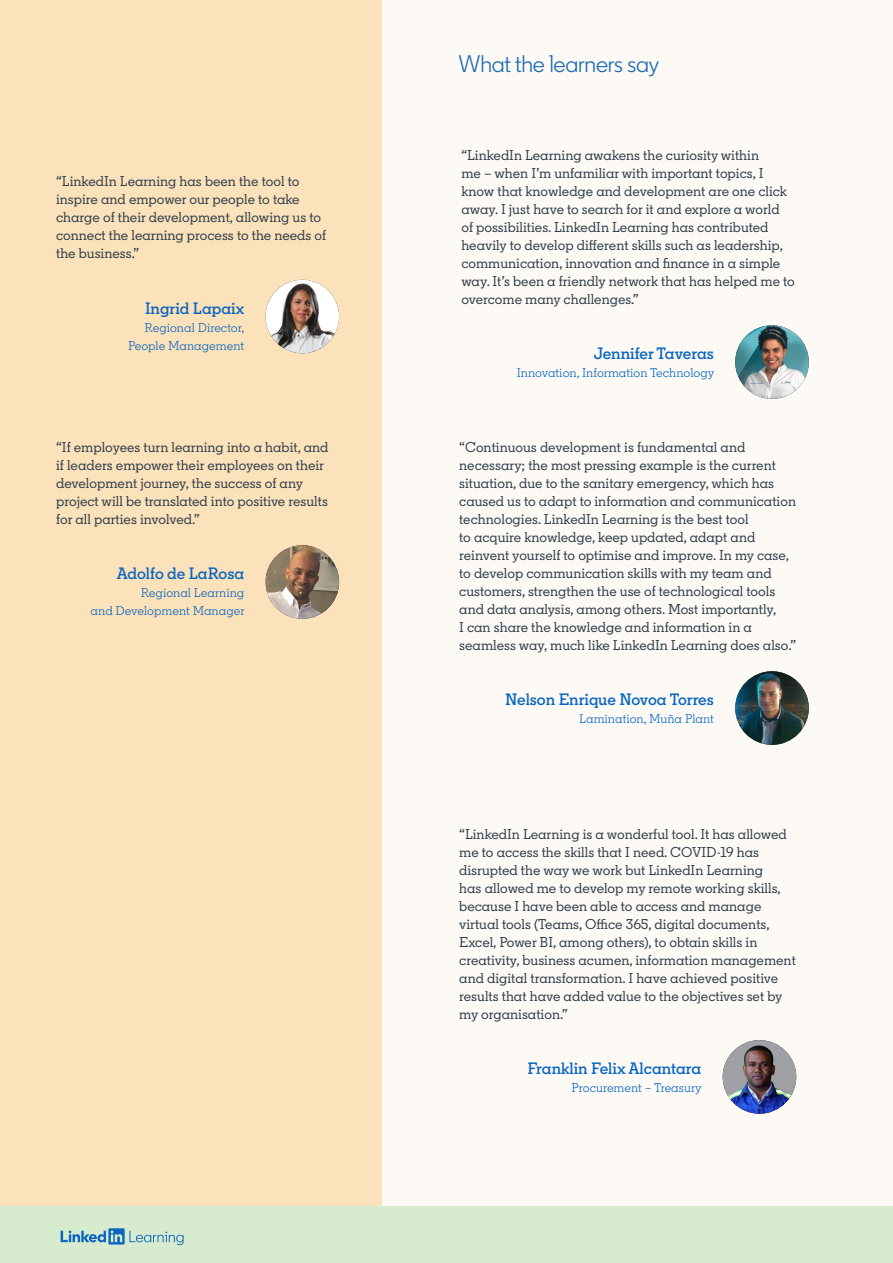
<style>
.page{position:relative;width:893px;height:1263px;background:#fdfaf5}
.page>*{position:absolute;margin:0;border:0;box-sizing:border-box;transform-origin:0 0}
.t1{font:24px "Community";letter-spacing:-.01em;color:#1b6bb5}
.t2{font:600 16.5px "Community Slab";color:#0a66c2}
.t3{font:500 14.25px/18px "Community Slab";color:#31404c}
.t4{font:12.75px/18px "Community Slab";color:#0a66c2;text-align:right}
</style>
<div class="page">
<div style="left:0;top:0;width:382px;height:1205px;background:#fce2ba"></div>
<div style="left:0;top:1206px;width:893px;height:57px;background:#d7ebce"></div>
<img style="left:735px;top:325px;width:74px;height:74px;border-radius:37px">
<svg style="left:61px;top:1228px;width:123px;height:17px"></svg>
<img style="left:735px;top:671px;width:74px;height:74px;border-radius:37px">
<img style="left:723px;top:1040px;width:73px;height:74px;border-radius:37px">
<img style="left:266px;top:280px;width:73px;height:73px;border-radius:37px">
<img style="left:266px;top:545px;width:73px;height:74px;border-radius:37px">
<p class="t3" style="left:56px;top:172px;width:272px">“LinkedIn Learning has been the tool to inspire and empower our people to take charge of their development, allowing us to connect the learning process to the needs of the business.”</p>
<p class="t2" style="left:145px;top:298px;width:101px">Ingrid Lapaix</p>
<p class="t4" style="left:128px;top:318px;width:118px">Regional Director,<br>People Management</p>
<p class="t3" style="left:56px;top:438px;width:274px">“If employees turn learning into a habit, and if leaders empower their employees on their development journey, the success of any project will be translated into positive results for all parties involved.”</p>
<p class="t2" style="left:117px;top:563px;width:129px">Adolfo de LaRosa</p>
<p class="t4" style="left:91px;top:584px;width:156px">Regional Learning<br>and Development Manager</p>
<p class="t1" style="left:459px;top:49px;width:202px">What the learners say</p>
<p class="t3" style="left:461px;top:146px;width:335px">“LinkedIn Learning awakens the curiosity within<br>me – when I’m unfamiliar with important topics, I know that knowledge and development are one click away. I just have to search for it and explore a world<br>of possibilities. LinkedIn Learning has contributed heavily to develop different skills such as leadership, communication, innovation and finance in a simple way. It’s been a friendly network that has helped me to overcome many challenges.”</p>
<p class="t2" style="left:594px;top:343px;width:122px">Jennifer Taveras</p>
<p class="t4" style="left:517px;top:364px;width:199px">Innovation, Information Technology</p>
<p class="t3" style="left:459px;top:438px;width:338px">“Continuous development is fundamental and necessary; the most pressing example is the current situation, due to the sanitary emergency, which has caused us to adapt to information and communication technologies. LinkedIn Learning is the best tool<br>to acquire knowledge, keep updated, adapt and reinvent yourself to optimise and improve. In my case, to develop communication skills with my team and customers, strengthen the use of technological tools and data analysis, among others. Most importantly,<br>I can share the knowledge and information in a seamless way, much like LinkedIn Learning does also.”</p>
<p class="t2" style="left:505px;top:689px;width:210px">Nelson Enrique Novoa Torres</p>
<p class="t4" style="left:579px;top:710px;width:136px">Lamination, Muña Plant</p>
<p class="t3" style="left:459px;top:825px;width:338px">“LinkedIn Learning is a wonderful tool. It has allowed me to access the skills that I need. COVID-19 has disrupted the way we work but LinkedIn Learning<br>has allowed me to develop my remote working skills, because I have been able to access and manage virtual tools (Teams, Office 365, digital documents, Excel, Power BI, among others), to obtain skills in creativity, business acumen, information management and digital transformation. I have achieved positive results that have added value to the objectives set by my organisation.”</p>
<p class="t2" style="left:527px;top:1058px;width:176px">Franklin Felix Alcantara</p>
<p class="t4" style="left:572px;top:1079px;width:132px">Procurement – Treasury</p>
</div>
